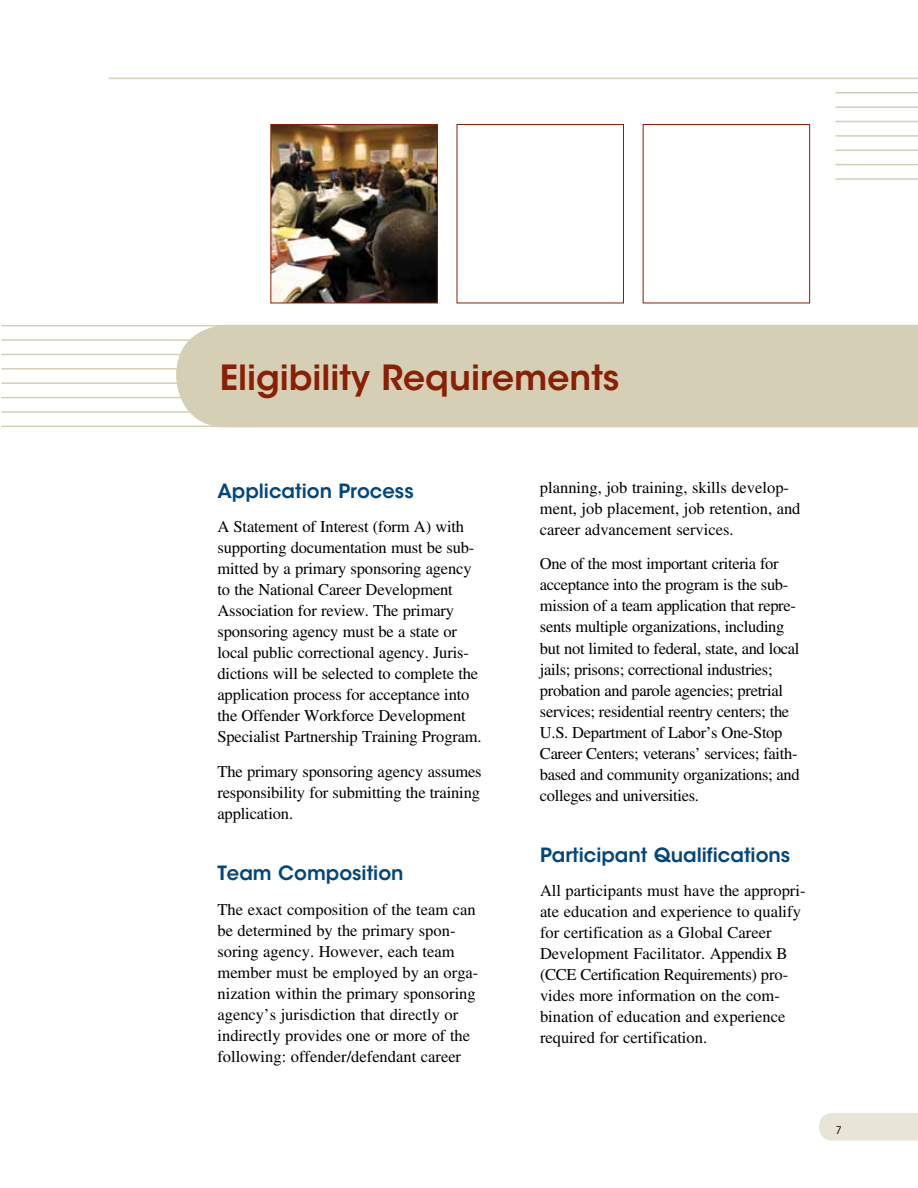
<style>
.page{position:relative;width:918px;height:1188px;background:#fff}
.page>*{position:absolute;margin:0;border:0;box-sizing:border-box;transform-origin:0 0}
.Chap_head{font:600 34.5px "ITC Avant Garde Std";color:#8a1f03}
.lev1_head{font:600 19.5px "ITC Avant Garde Std";color:#00467f}
.body_text{font:16.5px/21px "Times LT Std";letter-spacing:-.01em;color:#000}
.t1{font:10.5px "ITC Avant Garde Std";color:#000}
</style>
<div class="page">
<hr style="left:1px;top:325px;width:257px;height:1px;background:#d5cfb6">
<hr style="left:1px;top:339px;width:257px;height:2px;background:#d5cfb6">
<hr style="left:1px;top:354px;width:257px;height:1px;background:#d5cfb6">
<hr style="left:1px;top:368px;width:257px;height:2px;background:#d5cfb6">
<hr style="left:1px;top:382px;width:257px;height:2px;background:#d5cfb6">
<hr style="left:1px;top:397px;width:257px;height:1px;background:#d5cfb6">
<hr style="left:1px;top:411px;width:257px;height:2px;background:#d5cfb6">
<hr style="left:1px;top:426px;width:257px;height:1px;background:#d5cfb6">
<div style="left:176px;top:325px;width:742px;height:102px;background:#d5cfb6"></div>
<div style="left:819px;top:1113px;width:99px;height:28px;background:#e8e4d6"></div>
<hr style="left:109px;top:78px;width:809px;height:1px;background:#d5cfb6">
<hr style="left:836px;top:92px;width:82px;height:2px;background:#d5cfb6">
<hr style="left:836px;top:106px;width:82px;height:2px;background:#d5cfb6">
<hr style="left:836px;top:121px;width:82px;height:1px;background:#d5cfb6">
<hr style="left:836px;top:135px;width:82px;height:2px;background:#d5cfb6">
<hr style="left:836px;top:150px;width:82px;height:1px;background:#d5cfb6">
<hr style="left:836px;top:164px;width:82px;height:1px;background:#d5cfb6">
<hr style="left:836px;top:178px;width:82px;height:2px;background:#d5cfb6">
<img style="left:272px;top:126px;width:164px;height:175px">
<div style="left:270px;top:124px;width:168px;height:179px;border:1px solid #8a1f03"></div>
<div style="left:457px;top:124px;width:167px;height:179px;border:1px solid #8a1f03"></div>
<div style="left:643px;top:124px;width:167px;height:179px;background:#fff;border:1px solid #8a1f03"></div>
<p class="Chap_head" style="left:220px;top:356px;width:401px">Eligibility Requirements</p>
<p class="lev1_head" style="left:218px;top:478px;width:198px">Application Process</p>
<p class="body_text" style="left:218px;top:516px;width:266px">A Statement of Interest (form A) with supporting documentation must be sub&shy;mitted by a primary sponsoring agency to the National Career Development Association for review. The primary sponsoring agency must be a state or local public correctional agency. Juris&shy;dictions will be selected to complete the application process for acceptance into the Offender Workforce Development Specialist Partnership Training Program.</p>
<p class="body_text" style="left:218px;top:761px;width:266px;text-align:justify">The primary sponsoring agency assumes responsibility for submitting the training application.</p>
<p class="lev1_head" style="left:218px;top:861px;width:188px">Team Composition</p>
<p class="body_text" style="left:218px;top:899px;width:262px">The exact composition of the team can be determined by the primary spon&shy;soring agency. However, each team member must be employed by an orga&shy;nization within the primary sponsoring agency’s jurisdiction that directly or indirectly provides one or more of the following: offender/defendant career</p>
<p class="body_text" style="left:540px;top:477px;width:262px">planning, job training, skills develop&shy;ment, job placement, job retention, and career advancement services.</p>
<p class="body_text" style="left:540px;top:553px;width:261px">One of the most important criteria for acceptance into the program is the sub&shy;mission of a team application that repre&shy;sents multiple organizations, including but not limited to federal, state, and local jails; prisons; correctional industries; probation and parole agencies; pretrial services; residential reentry centers; the U.S. Department of Labor’s One-Stop Career Centers; veterans’ services; faith&shy;based and community organizations; and colleges and universities.</p>
<p class="lev1_head" style="left:540px;top:842px;width:252px">Participant Qualifications</p>
<p class="body_text" style="left:540px;top:880px;width:267px">All participants must have the appropri&shy;ate education and experience to qualify for certification as a Global Career Development Facilitator. Appendix B (CCE Certification Requirements) pro&shy;vides more information on the com&shy;bination of education and experience required for certification.</p>
<p class="t1" style="left:836px;top:1124px;width:8px">7</p>
</div>
